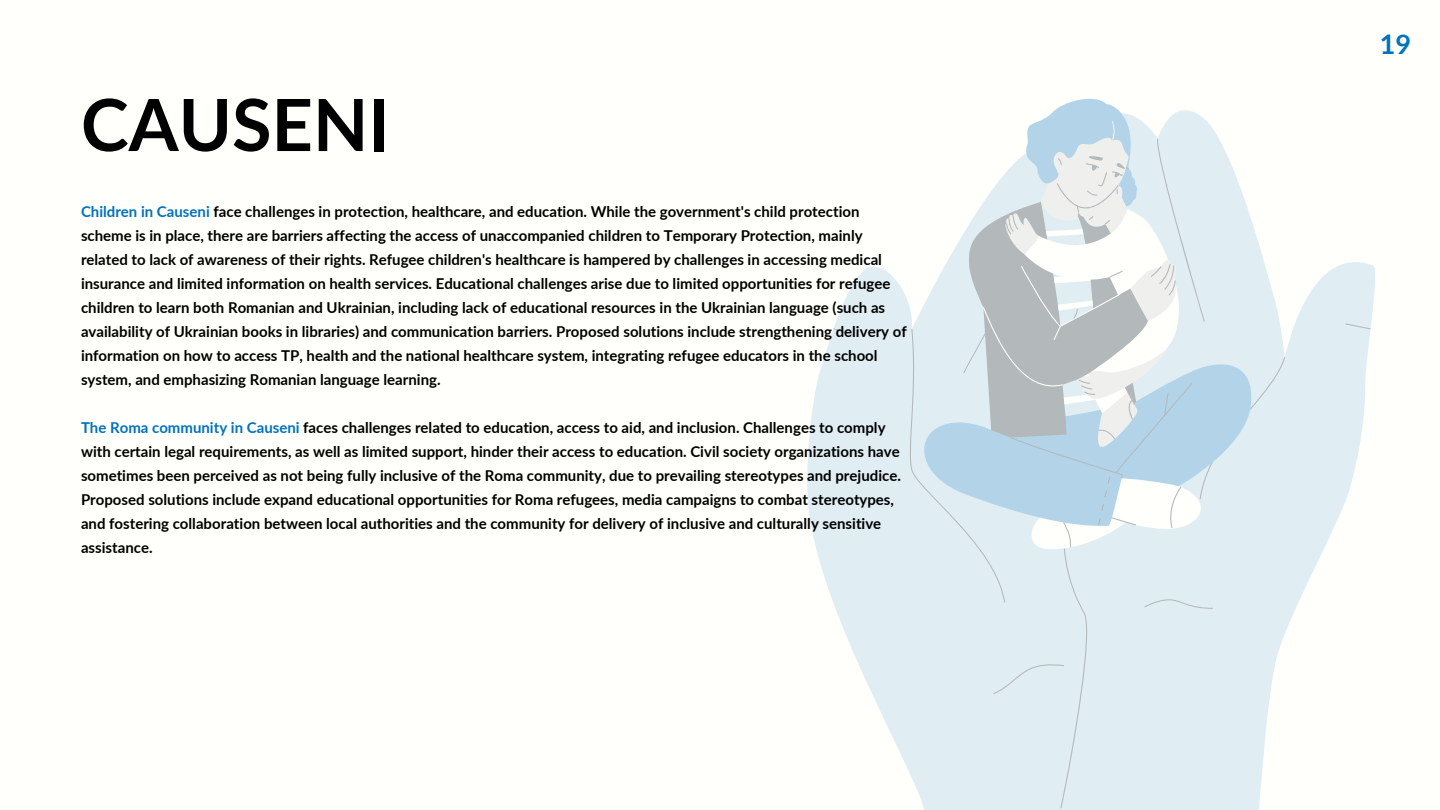
<style>
.page{position:relative;width:1440px;height:810px;background:#fff}
.page>*{position:absolute;margin:0;border:0;box-sizing:border-box;transform-origin:0 0}
.t1{font:700 72px "Lato";color:#000}
.t2{font:700 27px "Lato";color:#0072bc}
.t3{font:700 15px/24px "Lato";color:#000}
.s1{color:#0072bc}
</style>
<div class="page">
<svg style="left:807px;top:265px;width:568px;height:545px"></svg>
<svg style="left:833px;top:232px;width:538px;height:577px;fill:#e0eef4"></svg>
<svg style="left:1026px;top:547px;width:135px;height:11px"></svg>
<svg style="left:915px;top:99px;width:340px;height:429px;fill:#e0eef4"></svg>
<svg style="left:968px;top:180px;width:37px;height:258px;background:#d7e3e8"></svg>
<svg style="left:1192px;top:209px;width:20px;height:327px;background:#d2e5ef"></svg>
<svg style="left:1005px;top:135px;width:172px;height:314px;background:#d4e5ee"></svg>
<svg style="left:1006px;top:155px;width:186px;height:392px"></svg>
<svg style="left:983px;top:196px;width:137px;height:220px"></svg>
<svg style="left:1112px;top:121px;width:5px;height:20px"></svg>
<p class="t1" style="left:81px;top:80px;width:310px">CAUSENI</p>
<p class="t3" style="left:81px;top:199px;width:827px"><span class="s1">Children in Causeni</span> face challenges in protection, healthcare, and education. While the government's child protection scheme is in place, there are barriers affecting the access of unaccompanied children to Temporary Protection, mainly related to lack of awareness of their rights. Refugee children's healthcare is hampered by challenges in accessing medical insurance and limited information on health services. Educational challenges arise due to limited opportunities for refugee children to learn both Romanian and Ukrainian, including lack of educational resources in the Ukrainian language (such as availability of Ukrainian books in libraries) and communication barriers. Proposed solutions include strengthening delivery of information on how to access TP, health and the national healthcare system, integrating refugee educators in the school system, and emphasizing Romanian language learning.</p>
<p class="t3" style="left:81px;top:415px;width:821px"><span class="s1">The Roma community in Causeni</span> faces challenges related to education, access to aid, and inclusion. Challenges to comply with certain legal requirements, as well as limited support, hinder their access to education. Civil society organizations have sometimes been perceived as not being fully inclusive of the Roma community, due to prevailing stereotypes and prejudice.<br>Proposed solutions include expand educational opportunities for Roma refugees, media campaigns to combat stereotypes, and fostering collaboration between local authorities and the community for delivery of inclusive and culturally sensitive assistance.</p>
<p class="t2" style="left:1380px;top:27px;width:33px">19</p>
</div>
